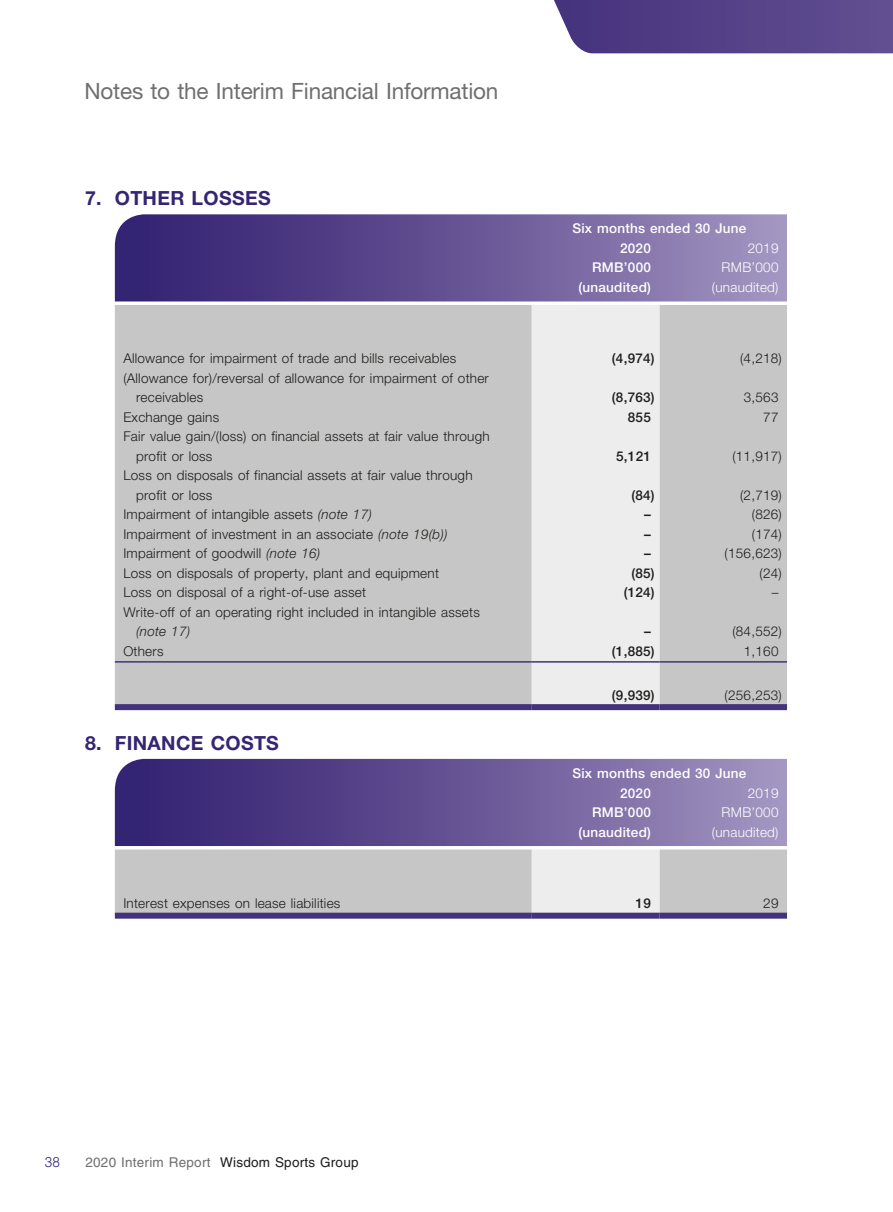
<style>
.page{position:relative;width:893px;height:1212px;background:#fff}
.page>*{position:absolute;margin:0;border:0;box-sizing:border-box;transform-origin:0 0}
.t1{font:22.5px "Helvetica Neue LT Std";letter-spacing:-.01em;color:#706f6f}
.t2{font:700 19.5px "Helvetica Neue LT Std";letter-spacing:.015em;color:#352574}
.t3{font:300 14.25px "Helvetica LT Std";color:#352574;scale:.95 1}
.t4{font:300 13.5px/19.5px "Helvetica Neue LT Std";letter-spacing:.015em;color:#1d1d1b}
.t5{font:500 13.5px/19.5px "Helvetica Neue LT Std";letter-spacing:.015em;color:#fff}
.t6{font:500 13.5px "Helvetica Neue LT Std";letter-spacing:.015em;color:#1d1d1b}
.t7{font:300 13.5px "Helvetica Neue LT Std";letter-spacing:.015em;color:#fff}
.t8{font:13.5px "Helvetica LT Std";letter-spacing:.015em;color:#706f6f}
.t9{font:italic 300 13.5px "Helvetica Neue LT Std";letter-spacing:.015em;color:#1d1d1b}
.s1{font-style:italic}
.s2{color:#1d1d1b}
</style>
<div class="page">
<svg style="left:554px;top:0;width:338px;height:53px;background:#5a488c"></svg>
<div style="left:115px;top:305px;width:672px;height:399px;background:#c6c6c6"></div>
<div style="left:531px;top:305px;width:128px;height:399px;background:#ededed"></div>
<svg style="left:115px;top:214px;width:672px;height:87px;background:#675696"></svg>
<hr style="left:115px;top:661px;width:416px;height:2px;background:#45327d">
<hr style="left:531px;top:661px;width:128px;height:2px;background:#45327d">
<hr style="left:659px;top:661px;width:128px;height:2px;background:#45327d">
<div style="left:115px;top:704px;width:416px;height:6px;background:#45327d"></div>
<div style="left:531px;top:704px;width:128px;height:6px;background:#45327d"></div>
<div style="left:659px;top:704px;width:128px;height:6px;background:#45327d"></div>
<div style="left:115px;top:850px;width:672px;height:63px;background:#c6c6c6"></div>
<div style="left:531px;top:850px;width:128px;height:63px;background:#ededed"></div>
<svg style="left:115px;top:759px;width:672px;height:87px;background:#665695"></svg>
<div style="left:115px;top:913px;width:416px;height:6px;background:#45327d"></div>
<div style="left:531px;top:913px;width:128px;height:6px;background:#45327d"></div>
<div style="left:659px;top:913px;width:128px;height:6px;background:#45327d"></div>
<h1 class="t1" style="left:84px;top:83px;width:415px">Notes to the Interim Financial Information</h1>
<h2 class="t2" style="left:85px;top:192px;width:187px">7. OTHER LOSSES</h2>
<p class="t5" style="left:620px;top:220px;width:128px;text-indent:-48px">Six months ended 30 June<br>2020</p>
<p class="t7" style="left:747px;top:243px;width:32px">2019</p>
<p class="t5" style="left:592px;top:259px;width:60px">RMB’000</p>
<p class="t7" style="left:721px;top:263px;width:58px">RMB’000</p>
<p class="t5" style="left:578px;top:278px;width:74px">(unaudited)</p>
<p class="t7" style="left:712px;top:282px;width:68px">(unaudited)</p>
<p class="t4" style="left:123px;top:350px;width:334px">Allowance for impairment of trade and bills receivables</p>
<p class="t6" style="left:612px;top:354px;width:44px">(4,974)</p>
<p class="t4" style="left:740px;top:350px;width:43px">(4,218)</p>
<p class="t4" style="left:136px;top:370px;width:354px;text-indent:-13px">(Allowance for)/reversal of allowance for impairment of other receivables</p>
<p class="t6" style="left:612px;top:393px;width:44px">(8,763)</p>
<p class="t4" style="left:743px;top:389px;width:36px">3,563</p>
<p class="t4" style="left:123px;top:409px;width:97px">Exchange gains</p>
<p class="t6" style="left:628px;top:412px;width:24px">855</p>
<p class="t4" style="left:763px;top:409px;width:17px">77</p>
<p class="t4" style="left:136px;top:428px;width:355px;text-indent:-13px">Fair value gain/(loss) on financial assets at fair value through profit or loss</p>
<p class="t6" style="left:616px;top:451px;width:36px">5,121</p>
<p class="t4" style="left:732px;top:448px;width:51px">(11,917)</p>
<p class="t4" style="left:136px;top:467px;width:338px;text-indent:-13px">Loss on disposals of financial assets at fair value through profit or loss</p>
<p class="t6" style="left:631px;top:490px;width:25px">(84)</p>
<p class="t4" style="left:740px;top:487px;width:43px">(2,719)</p>
<p class="t4" style="left:123px;top:506px;width:250px">Impairment of intangible assets <span class="s1">(note 17)</span></p>
<p class="t6" style="left:644px;top:510px;width:8px">–</p>
<p class="t4" style="left:751px;top:506px;width:31px">(826)</p>
<p class="t4" style="left:123px;top:526px;width:326px">Impairment of investment in an associate <span class="s1">(note 19(b))</span></p>
<p class="t6" style="left:644px;top:529px;width:8px">–</p>
<p class="t4" style="left:751px;top:526px;width:31px">(174)</p>
<p class="t4" style="left:123px;top:545px;width:198px">Impairment of goodwill <span class="s1">(note 16)</span></p>
<p class="t6" style="left:644px;top:549px;width:8px">–</p>
<p class="t4" style="left:724px;top:545px;width:59px">(156,623)</p>
<p class="t4" style="left:123px;top:565px;width:317px">Loss on disposals of property, plant and equipment</p>
<p class="t6" style="left:631px;top:568px;width:25px">(85)</p>
<p class="t4" style="left:759px;top:565px;width:24px">(24)</p>
<p class="t4" style="left:123px;top:584px;width:244px">Loss on disposal of a right-of-use asset</p>
<p class="t6" style="left:623px;top:588px;width:32px">(124)</p>
<p class="t4" style="left:771px;top:584px;width:8px">–</p>
<p class="t4" style="left:123px;top:604px;width:358px">Write-off of an operating right included in intangible assets</p>
<p class="t9" style="left:136px;top:627px;width:56px">(note 17)</p>
<p class="t6" style="left:644px;top:627px;width:8px">–</p>
<p class="t4" style="left:732px;top:623px;width:51px">(84,552)</p>
<p class="t4" style="left:123px;top:643px;width:42px">Others</p>
<p class="t6" style="left:612px;top:646px;width:44px">(1,885)</p>
<p class="t4" style="left:743px;top:643px;width:36px">1,160</p>
<p class="t6" style="left:612px;top:690px;width:44px">(9,939)</p>
<p class="t4" style="left:724px;top:686px;width:59px">(256,253)</p>
<h2 class="t2" style="left:85px;top:736px;width:195px">8. FINANCE COSTS</h2>
<p class="t5" style="left:620px;top:765px;width:128px;text-indent:-48px">Six months ended 30 June<br>2020</p>
<p class="t7" style="left:747px;top:788px;width:32px">2019</p>
<p class="t5" style="left:592px;top:804px;width:60px">RMB’000</p>
<p class="t7" style="left:721px;top:807px;width:58px">RMB’000</p>
<p class="t5" style="left:578px;top:823px;width:74px">(unaudited)</p>
<p class="t7" style="left:712px;top:827px;width:68px">(unaudited)</p>
<p class="t4" style="left:123px;top:895px;width:218px">Interest expenses on lease liabilities</p>
<p class="t6" style="left:635px;top:898px;width:17px">19</p>
<p class="t4" style="left:763px;top:895px;width:17px">29</p>
<p class="t3" style="left:45px;top:1154px;width:18px">38</p>
<p class="t8" style="left:85px;top:1155px;width:274px">2020 Interim Report <span class="s2">Wisdom Sports Group</span></p>
</div>
